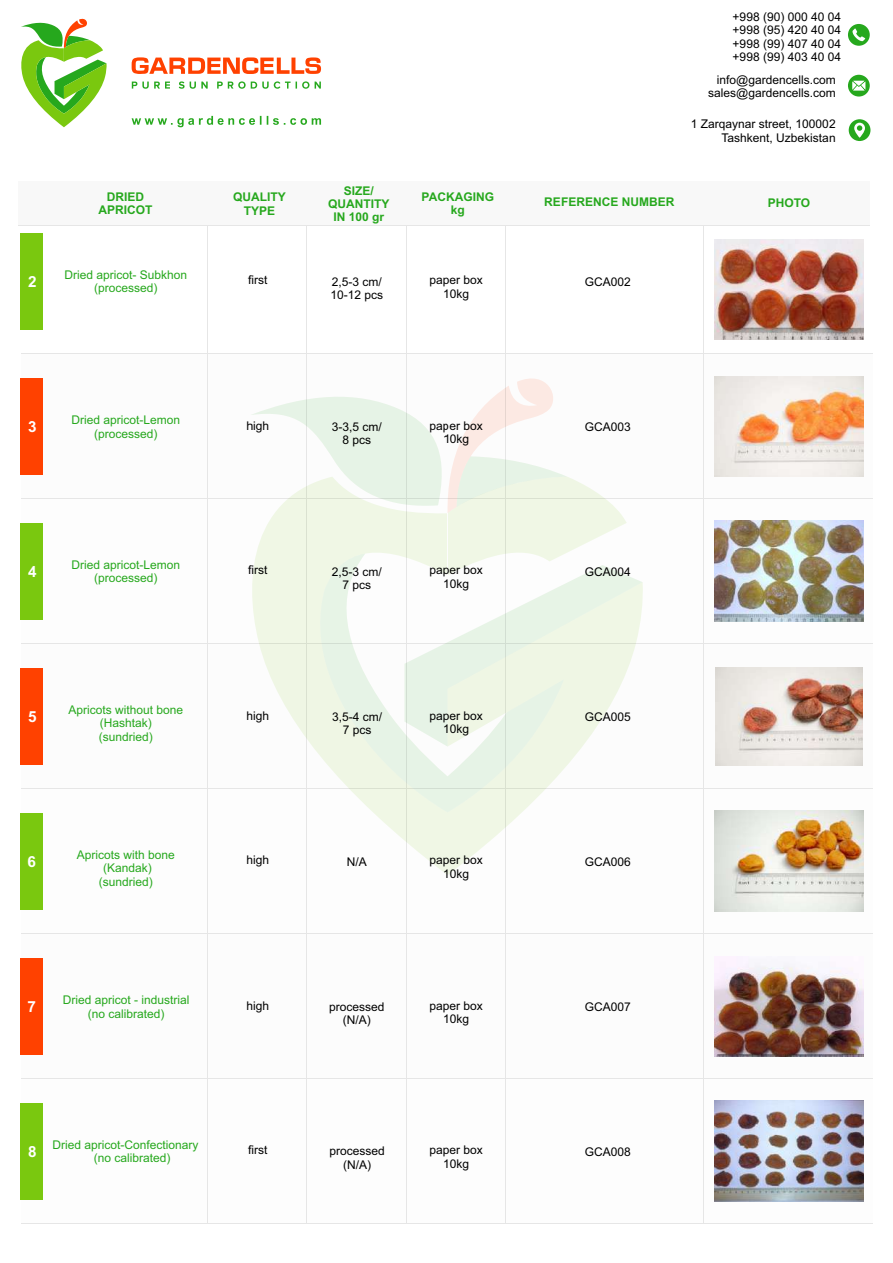
<style>
.page{position:relative;width:893px;height:1263px;background:#fff}
.page>*{position:absolute;margin:0;border:0;box-sizing:border-box;transform-origin:0 0}
.t1{font:700 15.3px "Arial";color:#fff}
.t2{font:12px/13.4px "Arial";color:#000;text-align:center}
.t3{font:12px/13.4px "Arial";color:#26a81d;text-align:center}
.t4{font:700 12px/13.4px "Arial";color:#26a81d;text-align:center}
</style>
<div class="page">
<div style="left:18px;top:182px;width:851px;height:44px;background:#f8f8f8"></div>
<hr style="left:18px;top:226px;width:851px;height:1px;background:#e6e6e6">
<div style="left:849px;top:119px;width:21px;height:22px;background:#26a81d;border-radius:50%"></div>
<svg style="left:854px;top:123px;width:11px;height:15px"></svg>
<div style="left:848px;top:24px;width:22px;height:22px;background:#26a81d;border-radius:50%"></div>
<svg style="left:852px;top:29px;width:13px;height:12px"></svg>
<svg style="left:848px;top:75px;width:22px;height:22px"></svg>
<svg style="left:852px;top:81px;width:13px;height:10px"></svg>
<svg style="left:132px;top:116px;width:189px;height:11px"></svg>
<svg style="left:21px;top:18px;width:86px;height:109px"></svg>
<img style="left:132px;top:57px;width:189px;height:17px">
<svg style="left:132px;top:81px;width:189px;height:8px"></svg>
<div style="left:21px;top:233px;width:22px;height:97px;background:#7ac80f"></div>
<div style="left:21px;top:378px;width:22px;height:97px;background:#ff4100"></div>
<hr style="left:21px;top:354px;width:851px;height:1px;background:#e6e6e6">
<div style="left:21px;top:523px;width:22px;height:96px;background:#7ac80f"></div>
<hr style="left:21px;top:498px;width:851px;height:1px;background:#e6e6e6">
<div style="left:21px;top:668px;width:22px;height:97px;background:#ff4100"></div>
<hr style="left:21px;top:644px;width:851px;height:1px;background:#e6e6e6">
<div style="left:21px;top:813px;width:22px;height:96px;background:#7ac80f"></div>
<hr style="left:21px;top:788px;width:851px;height:1px;background:#e6e6e6">
<div style="left:21px;top:958px;width:22px;height:97px;background:#ff4100"></div>
<hr style="left:21px;top:934px;width:851px;height:1px;background:#e6e6e6">
<div style="left:21px;top:1103px;width:22px;height:96px;background:#7ac80f"></div>
<hr style="left:21px;top:1078px;width:851px;height:1px;background:#e6e6e6">
<hr style="left:21px;top:1224px;width:851px;height:1px;background:#e6e6e6">
<hr style="left:208px;top:227px;width:1px;height:997px;background:#e6e6e6">
<hr style="left:307px;top:227px;width:1px;height:997px;background:#e6e6e6">
<hr style="left:406px;top:227px;width:1px;height:997px;background:#e6e6e6">
<hr style="left:505px;top:227px;width:1px;height:997px;background:#e6e6e6">
<hr style="left:703px;top:227px;width:1px;height:997px;background:#e6e6e6">
<svg style="left:251px;top:369px;width:316px;height:108px"></svg>
<svg style="left:242px;top:477px;width:401px;height:398px"></svg>
<img style="left:715px;top:239px;width:149px;height:101px">
<img style="left:715px;top:811px;width:149px;height:101px">
<img style="left:715px;top:376px;width:149px;height:101px">
<img style="left:715px;top:521px;width:149px;height:101px">
<img style="left:715px;top:956px;width:149px;height:101px">
<img style="left:716px;top:668px;width:147px;height:97px">
<img style="left:715px;top:1101px;width:149px;height:101px">
<p class="t2" style="left:733px;top:12px;width:110px;text-align:justify">+998 (90) 000 40 04 +998 (95) 420 40 04 +998 (99) 407 40 04 +998 (99) 403 40 04</p>
<p class="t2" style="left:708px;top:74px;width:129px;text-align:right">info@gardencells.com sales@gardencells.com</p>
<p class="t2" style="left:691px;top:119px;width:146px;text-align:right">1 Zarqaynar street, 100002<br>Tashkent, Uzbekistan</p>
<p class="t4" style="left:99px;top:191px;width:55px">DRIED<br>APRICOT</p>
<p class="t4" style="left:233px;top:191px;width:54px">QUALITY<br>TYPE</p>
<p class="t4" style="left:328px;top:185px;width:63px">SIZE/<br>QUANTITY<br>IN 100 gr</p>
<p class="t4" style="left:422px;top:191px;width:74px">PACKAGING kg</p>
<p class="t4" style="left:544px;top:196px;width:131px">REFERENCE NUMBER</p>
<p class="t4" style="left:768px;top:197px;width:44px">PHOTO</p>
<p class="t1" style="left:28px;top:276px;width:10px">2</p>
<p class="t3" style="left:64px;top:269px;width:124px">Dried apricot- Subkhon (processed)</p>
<p class="t2" style="left:248px;top:274px;width:21px">first</p>
<p class="t2" style="left:330px;top:276px;width:54px;text-align:left">2,5-3 cm/<br>10-12 pcs</p>
<p class="t2" style="left:430px;top:275px;width:55px">paper box<br>10kg</p>
<p class="t2" style="left:585px;top:276px;width:48px">GCA002</p>
<p class="t1" style="left:28px;top:421px;width:10px">3</p>
<p class="t3" style="left:71px;top:414px;width:110px">Dried apricot-Lemon (processed)</p>
<p class="t2" style="left:247px;top:420px;width:24px">high</p>
<p class="t2" style="left:332px;top:421px;width:52px">3-3,5 cm/<br>8 pcs</p>
<p class="t2" style="left:430px;top:420px;width:55px">paper box<br>10kg</p>
<p class="t2" style="left:585px;top:421px;width:48px">GCA003</p>
<p class="t1" style="left:28px;top:566px;width:10px">4</p>
<p class="t3" style="left:71px;top:559px;width:110px">Dried apricot-Lemon (processed)</p>
<p class="t2" style="left:248px;top:565px;width:21px">first</p>
<p class="t2" style="left:332px;top:566px;width:52px">2,5-3 cm/<br>7 pcs</p>
<p class="t2" style="left:430px;top:565px;width:55px">paper box<br>10kg</p>
<p class="t2" style="left:585px;top:566px;width:48px">GCA004</p>
<p class="t1" style="left:28px;top:711px;width:10px">5</p>
<p class="t3" style="left:68px;top:704px;width:116px">Apricots without bone (Hashtak)<br>(sundried)</p>
<p class="t2" style="left:247px;top:710px;width:24px">high</p>
<p class="t2" style="left:332px;top:711px;width:52px">3,5-4 cm/<br>7 pcs</p>
<p class="t2" style="left:430px;top:710px;width:55px">paper box<br>10kg</p>
<p class="t2" style="left:585px;top:711px;width:48px">GCA005</p>
<p class="t1" style="left:28px;top:855px;width:10px">6</p>
<p class="t3" style="left:77px;top:849px;width:100px">Apricots with bone (Kandak) (sundried)</p>
<p class="t2" style="left:247px;top:854px;width:24px">high</p>
<p class="t2" style="left:347px;top:856px;width:22px">N/A</p>
<p class="t2" style="left:430px;top:855px;width:55px">paper box<br>10kg</p>
<p class="t2" style="left:585px;top:856px;width:48px">GCA006</p>
<p class="t1" style="left:28px;top:1001px;width:10px">7</p>
<p class="t3" style="left:63px;top:994px;width:128px">Dried apricot - industrial (no calibrated)</p>
<p class="t2" style="left:247px;top:1000px;width:24px">high</p>
<p class="t2" style="left:329px;top:1001px;width:57px">processed (N/A)</p>
<p class="t2" style="left:430px;top:1000px;width:55px">paper box<br>10kg</p>
<p class="t2" style="left:585px;top:1001px;width:48px">GCA007</p>
<p class="t1" style="left:28px;top:1146px;width:10px">8</p>
<p class="t3" style="left:94px;top:1139px;width:106px;text-align:left;text-indent:-41px">Dried apricot-Confectionary (no calibrated)</p>
<p class="t2" style="left:248px;top:1144px;width:21px">first</p>
<p class="t2" style="left:329px;top:1145px;width:57px">processed (N/A)</p>
<p class="t2" style="left:430px;top:1144px;width:55px">paper box<br>10kg</p>
<p class="t2" style="left:585px;top:1146px;width:48px">GCA008</p>
</div>
